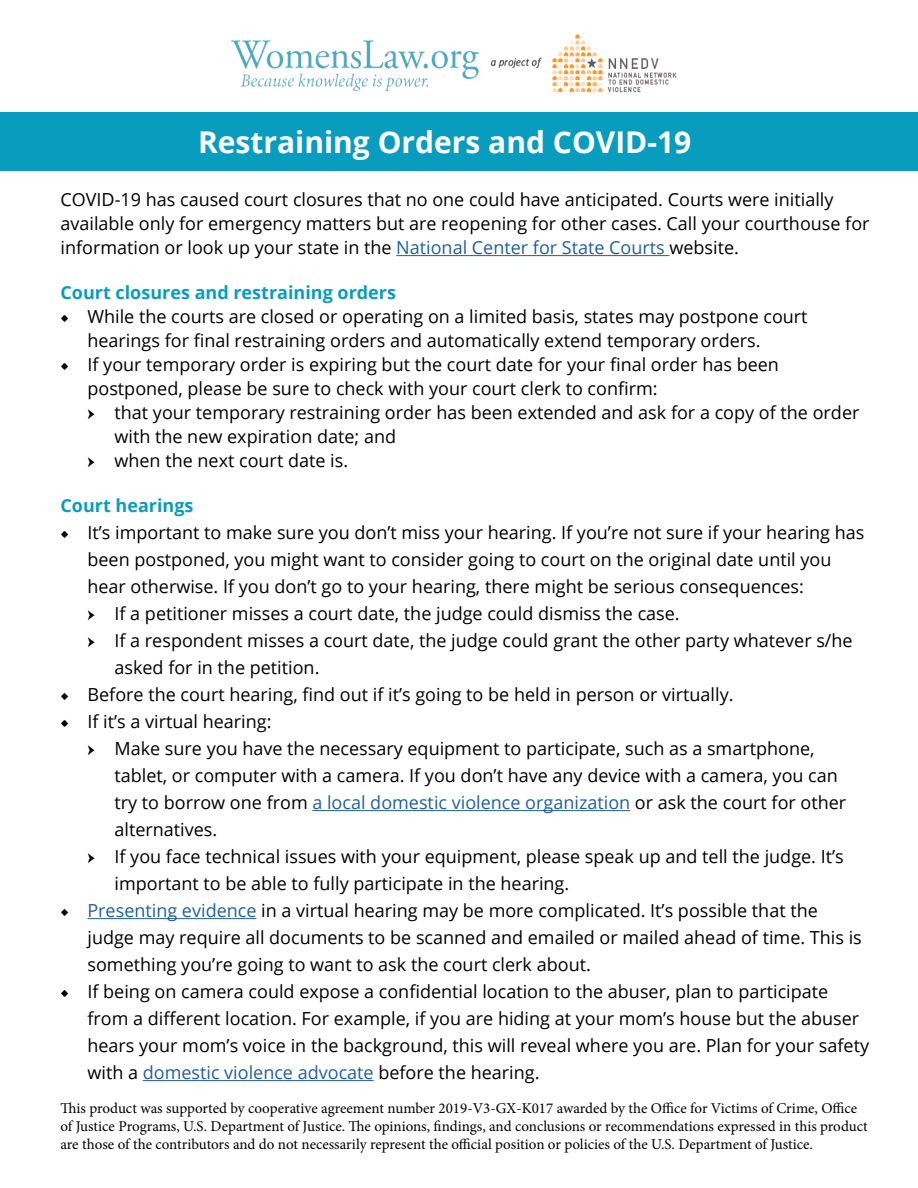
<style>
.page{position:relative;width:918px;height:1188px;background:#fff}
.page>*{position:absolute;margin:0;border:0;box-sizing:border-box;transform-origin:0 0}
.t1{font:700 30px "Open Sans";color:#fff}
.t2{font:18px/27px "Open Sans";color:#000}
.t3{font:700 18px "Open Sans";color:#089dbf}
.t4{font:15px/18px "Minion Pro";color:#000}
.s1{color:#215e9e}
.s2{font-family:"Minion Pro"}
</style>
<div class="page">
<div style="left:0;top:112px;width:918px;height:59px;background:#089dbf"></div>
<img style="left:231px;top:33px;width:446px;height:60px">
<hr style="left:396px;top:255px;width:274px;height:1px;background:#215e9e">
<hr style="left:312px;top:810px;width:318px;height:1px;background:#215e9e">
<hr style="left:87px;top:918px;width:170px;height:1px;background:#215e9e">
<hr style="left:143px;top:1080px;width:231px;height:1px;background:#215e9e">
<h1 class="t1" style="left:198px;top:121px;width:495px">Restraining Orders and COVID-19</h1>
<p class="t2" style="left:60px;top:187px;width:811px;line-height:24px">COVID-19 has caused court closures that no one could have anticipated. Courts were initially available only for emergency matters but are reopening for other cases. Call your courthouse for information or look up your state in the <span class="s1">National Center for State Courts</span> website.</p>
<p class="t3" style="left:60px;top:280px;width:337px">Court closures and restraining orders</p>
<p class="t2" style="left:87px;top:304px;width:722px;line-height:24px;text-indent:-27px"><span class="s2">◆</span> While the courts are closed or operating on a limited basis, states may postpone court hearings for final restraining orders and automatically extend temporary orders.</p>
<p class="t2" style="left:60px;top:351px;width:720px"><span class="s2">◆</span> If your temporary order is expiring but the court date for your final order has been</p>
<p class="t2" style="left:87px;top:375px;width:572px">postponed, please be sure to check with your court clerk to confirm:</p>
<p class="t2" style="left:87px;top:399px;width:773px"><span class="s2">ӹ</span> that your temporary restraining order has been extended and ask for a copy of the order</p>
<p class="t2" style="left:114px;top:423px;width:283px">with the new expiration date; and</p>
<p class="t2" style="left:87px;top:447px;width:262px"><span class="s2">ӹ</span> when the next court date is.</p>
<p class="t3" style="left:60px;top:493px;width:135px">Court hearings</p>
<p class="t2" style="left:60px;top:519px;width:806px"><span class="s2">◆</span> It’s important to make sure you don’t miss your hearing. If you’re not sure if your hearing has</p>
<p class="t2" style="left:87px;top:546px;width:746px">been postponed, you might want to consider going to court on the original date until you</p>
<p class="t2" style="left:87px;top:573px;width:718px">hear otherwise. If you don’t go to your hearing, there might be serious consequences:</p>
<p class="t2" style="left:87px;top:600px;width:594px"><span class="s2">ӹ</span> If a petitioner misses a court date, the judge could dismiss the case.</p>
<p class="t2" style="left:87px;top:627px;width:767px"><span class="s2">ӹ</span> If a respondent misses a court date, the judge could grant the other party whatever s/he</p>
<p class="t2" style="left:114px;top:654px;width:206px">asked for in the petition.</p>
<p class="t2" style="left:60px;top:681px;width:675px"><span class="s2">◆</span> Before the court hearing, find out if it’s going to be held in person or virtually.</p>
<p class="t2" style="left:60px;top:708px;width:213px"><span class="s2">◆</span> If it’s a virtual hearing:</p>
<p class="t2" style="left:87px;top:735px;width:729px"><span class="s2">ӹ</span> Make sure you have the necessary equipment to participate, such as a smartphone,</p>
<p class="t2" style="left:114px;top:762px;width:725px">tablet, or computer with a camera. If you don’t have any device with a camera, you can</p>
<p class="t2" style="left:114px;top:789px;width:733px">try to borrow one from <span class="s1">a local domestic violence organization</span> or ask the court for other</p>
<p class="t2" style="left:114px;top:816px;width:104px">alternatives.</p>
<p class="t2" style="left:87px;top:843px;width:758px"><span class="s2">ӹ</span> If you face technical issues with your equipment, please speak up and tell the judge. It’s</p>
<p class="t2" style="left:114px;top:870px;width:456px">important to be able to fully participate in the hearing.</p>
<p class="t2" style="left:87px;top:897px;width:776px;text-indent:-27px"><span class="s2">◆</span> <span class="s1">Presenting evidence</span> in a virtual hearing may be more complicated. It’s possible that the judge may require all documents to be scanned and emailed or mailed ahead of time. This is something you’re going to want to ask the court clerk about.</p>
<p class="t2" style="left:87px;top:978px;width:783px;text-indent:-27px"><span class="s2">◆</span> If being on camera could expose a confidential location to the abuser, plan to participate from a different location. For example, if you are hiding at your mom’s house but the abuser hears your mom’s voice in the background, this will reveal where you are. Plan for your safety with a <span class="s1">domestic violence advocate</span> before the hearing.</p>
<p class="t4" style="left:60px;top:1100px;width:809px">This product was supported by cooperative agreement number 2019-V3-GX-K017 awarded by the Office for Victims of Crime, Office of Justice Programs, U.S. Department of Justice. The opinions, findings, and conclusions or recommendations expressed in this product are those of the contributors and do not necessarily represent the official position or policies of the U.S. Department of Justice.</p>
</div>
